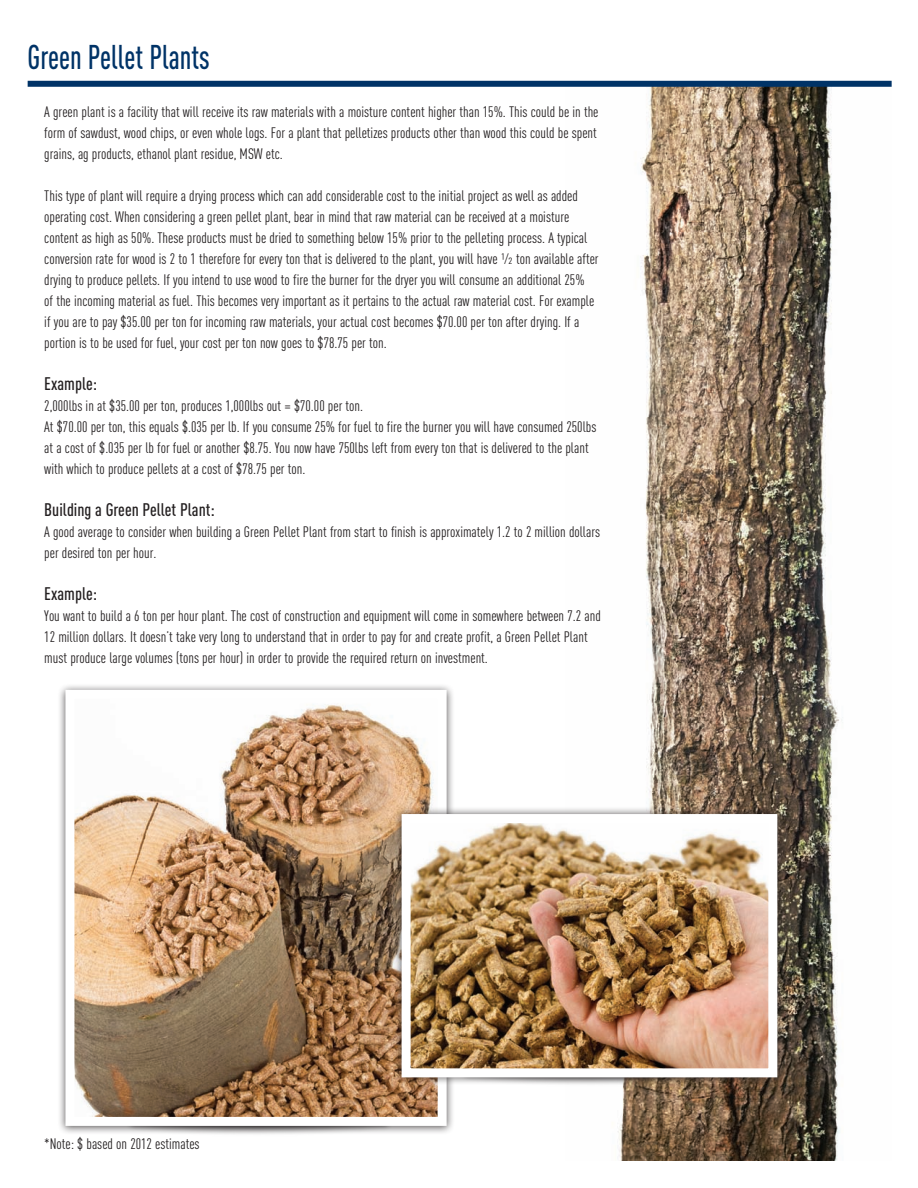
<style>
.page{position:relative;width:918px;height:1188px;background:#fff}
.page>*{position:absolute;margin:0;border:0;box-sizing:border-box;transform-origin:0 0}
.t1{font:500 33.9px "DIN Cond";color:#003367;scale:.87 1}
.t2{font:500 18px "DIN Cond";color:#231f20}
.t3{font:15px/21px "DIN Cond";color:#231f20}
</style>
<div class="page">
<img style="left:618px;top:87px;width:222px;height:1074px">
<div style="left:28px;top:81px;width:864px;height:6px;background:#003367"></div>
<div style="left:57px;top:683px;width:398px;height:453px;background:#231f20;opacity:.75"></div>
<img style="left:75px;top:700px;width:362px;height:416px">
<div style="left:65px;top:690px;width:382px;height:436px;border:9px solid #fff"></div>
<img style="left:402px;top:1086px;width:377px;height:2px">
<div style="left:393px;top:806px;width:392px;height:280px;background:#231f20;opacity:.75"></div>
<img style="left:412px;top:824px;width:355px;height:243px">
<div style="left:402px;top:814px;width:375px;height:263px;border:9px solid #fff"></div>
<h1 class="t1" style="left:28px;top:37px;width:211px">Green Pellet Plants</h1>
<p class="t3" style="left:44px;top:101px;width:556px;text-align:justify">A green plant is a facility that will receive its raw materials with a moisture content higher than 15%. This could be in the form of sawdust, wood chips, or even whole logs. For a plant that pelletizes products other than wood this could be spent grains, ag products, ethanol plant residue, MSW etc.</p>
<p class="t3" style="left:44px;top:185px;width:556px">This type of plant will require a drying process which can add considerable cost to the initial project as well as added operating cost. When considering a green pellet plant, bear in mind that raw material can be received at a moisture content as high as 50%. These products must be dried to something below 15% prior to the pelleting process. A typical conversion rate for wood is 2 to 1 therefore for every ton that is delivered to the plant, you will have ½ ton available after drying to produce pellets. If you intend to use wood to fire the burner for the dryer you will consume an additional 25%<br>of the incoming material as fuel. This becomes very important as it pertains to the actual raw material cost. For example if you are to pay $35.00 per ton for incoming raw materials, your actual cost becomes $70.00 per ton after drying. If a portion is to be used for fuel, your cost per ton now goes to $78.75 per ton.</p>
<p class="t2" style="left:44px;top:373px;width:54px">Example:</p>
<p class="t3" style="left:44px;top:395px;width:554px">2,000lbs in at $35.00 per ton, produces 1,000lbs out = $70.00 per ton.<br>At $70.00 per ton, this equals $.035 per lb. If you consume 25% for fuel to fire the burner you will have consumed 250lbs at a cost of $.035 per lb for fuel or another $8.75. You now have 750lbs left from every ton that is delivered to the plant with which to produce pellets at a cost of $78.75 per ton.</p>
<p class="t2" style="left:44px;top:499px;width:172px">Building a Green Pellet Plant:</p>
<p class="t3" style="left:44px;top:521px;width:557px">A good average to consider when building a Green Pellet Plant from start to finish is approximately 1.2 to 2 million dollars per desired ton per hour.</p>
<p class="t2" style="left:44px;top:583px;width:54px">Example:</p>
<p class="t3" style="left:44px;top:605px;width:558px">You want to build a 6 ton per hour plant. The cost of construction and equipment will come in somewhere between 7.2 and<br>12 million dollars. It doesn’t take very long to understand that in order to pay for and create profit, a Green Pellet Plant must produce large volumes (tons per hour) in order to provide the required return on investment.</p>
<p class="t3" style="left:44px;top:1133px;width:157px">*Note: $ based on 2012 estimates</p>
</div>
